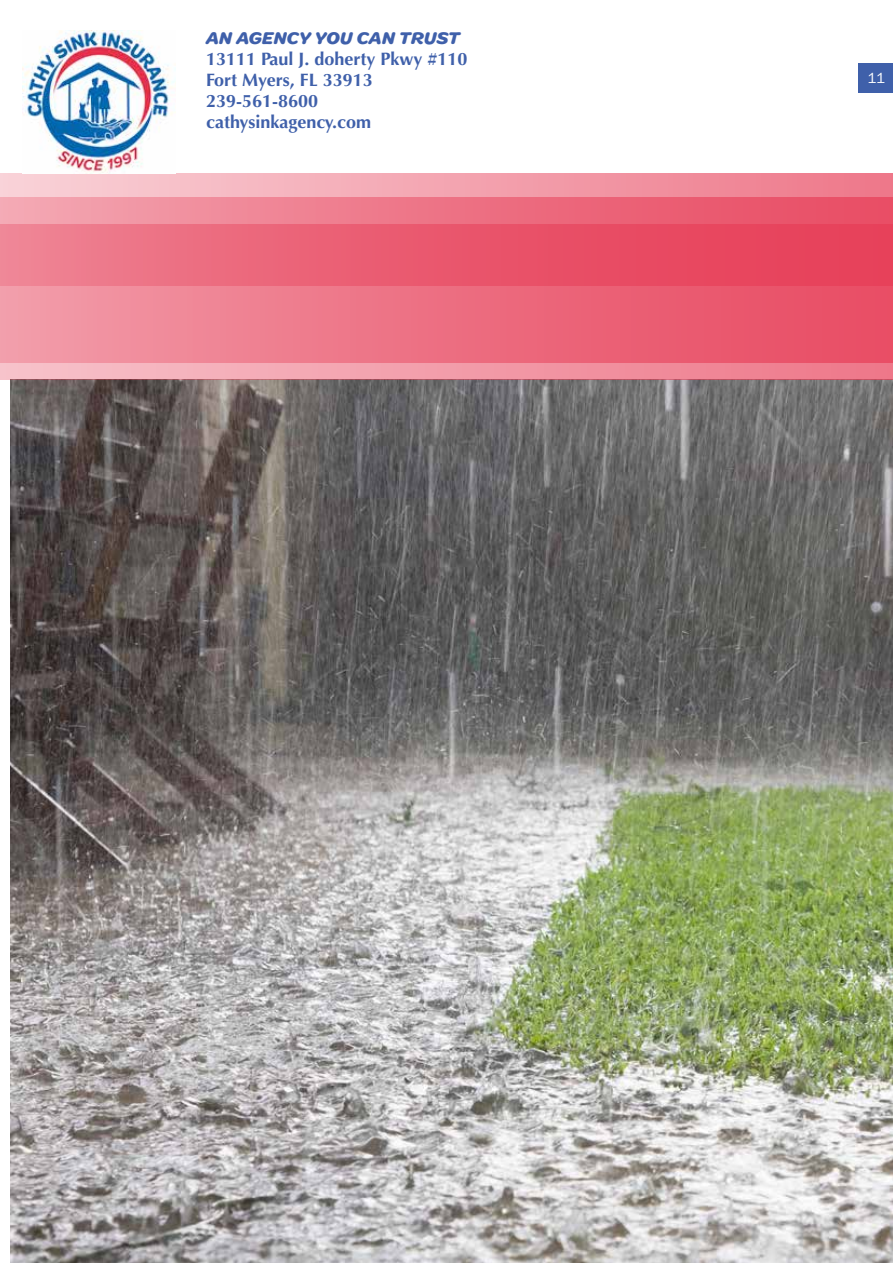
<style>
.page{position:relative;width:893px;height:1263px;background:#fff}
.page>*{position:absolute;margin:0;border:0;box-sizing:border-box;transform-origin:0 0}
.t1{font:700 18px/21px "Optima";color:#3f60aa}
.t2{font:italic 700 18px "Marigny";color:#3f60aa}
.t3{font:15px "Franklin Gothic URW Boo";color:#fff}
</style>
<div class="page">
<div style="left:859px;top:64px;width:34px;height:29px;background:#3f60aa"></div>
<img style="left:11px;top:379px;width:882px;height:884px">
<svg style="left:0;top:362px;width:893px;height:17px;background:#f29aa7"></svg>
<div style="left:0;top:173px;width:893px;height:113px;background:linear-gradient(to right,#f9d3d9,#ee7789)"></div>
<svg style="left:0;top:197px;width:893px;height:165px;background:#eb697d"></svg>
<img style="left:22px;top:31px;width:154px;height:142px">
<p class="t2" style="left:206px;top:26px;width:256px">AN AGENCY YOU CAN TRUST</p>
<p class="t1" style="left:206px;top:49px;width:263px">13111 Paul J. doherty Pkwy #110<br>Fort Myers, FL 33913<br>239-561-8600 cathysinkagency.com</p>
<p class="t3" style="left:867px;top:69px;width:19px">11</p>
</div>
